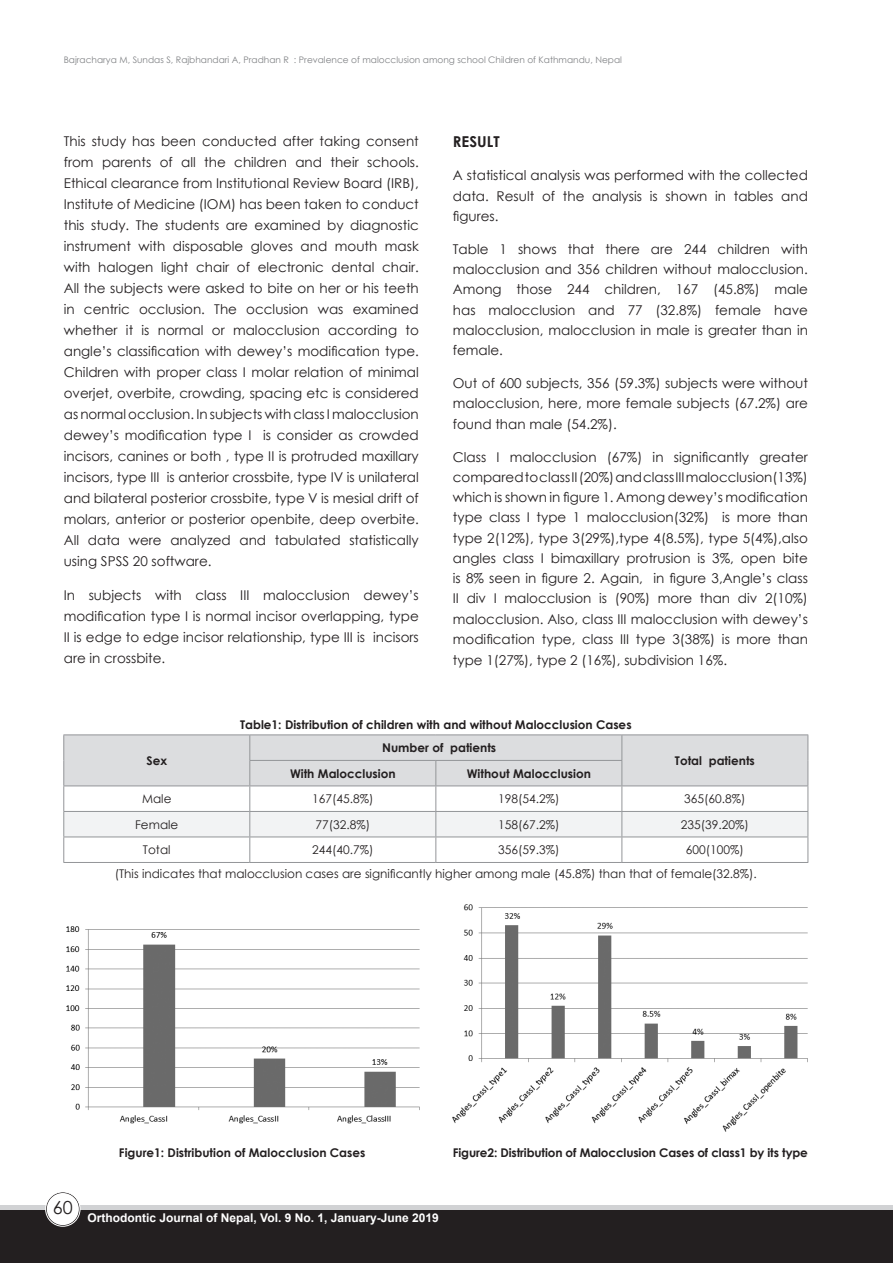
<style>
.page{position:relative;width:893px;height:1263px;background:#fff}
.page>*{position:absolute;margin:0;border:0;box-sizing:border-box;transform-origin:0 0}
.t1{font:18px "Century Gothic";color:#231f20}
.t2{font:700 15px "Century Gothic";color:#231f20}
.t3{font:13.5px/21px "Century Gothic";color:#231f20;text-align:justify}
.t4{font:700 12px "Century Gothic";color:#231f20}
.t5{font:12px "Century Gothic";color:#231f20}
.t6{font:700 12px "Arial";color:#fff}
.t7{font:9px "Century Gothic";color:#808285}
</style>
<div class="page">
<div style="left:0;top:1205px;width:893px;height:58px;background:linear-gradient(to right,#d1d2d4,#d1d2d4)"></div>
<div style="left:0;top:1211px;width:893px;height:52px;background:#231f20"></div>
<div style="left:46px;top:1192px;width:33px;height:33px;background:#fff;border-radius:50%"></div>
<div style="left:46px;top:1192px;width:34px;height:34px;border:1px solid #231f20;border-radius:50%"></div>
<div style="left:45px;top:1191px;width:35px;height:36px;border:1px solid #fff;border-radius:50%"></div>
<hr style="left:63px;top:734px;width:187px;height:1px;background:#939598">
<hr style="left:250px;top:734px;width:186px;height:1px;background:#939598">
<hr style="left:436px;top:734px;width:186px;height:1px;background:#939598">
<hr style="left:622px;top:734px;width:186px;height:1px;background:#939598">
<svg style="left:63px;top:735px;width:745px;height:127px"></svg>
<hr style="left:63px;top:862px;width:187px;height:1px;background:#939598">
<hr style="left:250px;top:862px;width:186px;height:1px;background:#939598">
<hr style="left:436px;top:862px;width:186px;height:1px;background:#939598">
<hr style="left:622px;top:862px;width:186px;height:1px;background:#939598">
<img style="left:66px;top:926px;width:354px;height:198px">
<img style="left:452px;top:904px;width:356px;height:228px">
<p class="t7" style="left:64px;top:54px;width:560px">Bajracharya M, Sundas S, Rajbhandari A, Pradhan R : Prevalence of malocclusion among school Children of Kathmandu, Nepal</p>
<p class="t3" style="left:64px;top:131px;width:357px">This study has been conducted after taking consent from parents of all the children and their schools.<br>Ethical clearance from Institutional Review Board (IRB), Institute of Medicine (IOM) has been taken to conduct this study. The students are examined by diagnostic instrument with disposable gloves and mouth mask with halogen light chair of electronic dental chair.<br>All the subjects were asked to bite on her or his teeth in centric occlusion. The occlusion was examined whether it is normal or malocclusion according to angle’s classification with dewey’s modification type.<br>Children with proper class I molar relation of minimal overjet, overbite, crowding, spacing etc is considered as normal occlusion. In subjects with class I malocclusion dewey’s modification type I is consider as crowded incisors, canines or both , type II is protruded maxillary incisors, type III is anterior crossbite, type IV is unilateral and bilateral posterior crossbite, type V is mesial drift of molars, anterior or posterior openbite, deep overbite.<br>All data were analyzed and tabulated statistically using SPSS 20 software.</p>
<p class="t3" style="left:64px;top:584px;width:357px">In subjects with class III malocclusion dewey’s modification type I is normal incisor overlapping, type II is edge to edge incisor relationship, type III is incisors are in crossbite.</p>
<p class="t2" style="left:453px;top:130px;width:48px">RESULT</p>
<p class="t3" style="left:453px;top:165px;width:357px;line-height:20.2px">A statistical analysis was performed with the collected data. Result of the analysis is shown in tables and figures.</p>
<p class="t3" style="left:453px;top:239px;width:357px;line-height:20.2px">Table 1 shows that there are 244 children with malocclusion and 356 children without malocclusion.<br>Among those 244 children, 167 (45.8%) male has malocclusion and 77 (32.8%) female have malocclusion, malocclusion in male is greater than in female.</p>
<p class="t3" style="left:453px;top:373px;width:357px;line-height:20.2px">Out of 600 subjects, 356 (59.3%) subjects were without malocclusion, here, more female subjects (67.2%) are found than male (54.2%).</p>
<p class="t3" style="left:453px;top:446px;width:357px;line-height:20.2px">Class I malocclusion (67%) in significantly greater compared to class II (20%) and class III malocclusion(13%) which is shown in figure 1. Among dewey’s modification type class I type 1 malocclusion(32%) is more than type 2(12%), type 3(29%),type 4(8.5%), type 5(4%),also angles class I bimaxillary protrusion is 3%, open bite is 8% seen in figure 2. Again, in figure 3,Angle’s class II div I malocclusion is (90%) more than div 2(10%) malocclusion. Also, class III malocclusion with dewey’s modification type, class III type 3(38%) is more than type 1(27%), type 2 (16%), subdivision 16%.</p>
<p class="t4" style="left:146px;top:751px;width:22px">Sex</p>
<p class="t4" style="left:240px;top:715px;width:393px">Table1: Distribution of children with and without Malocclusion Cases</p>
<p class="t4" style="left:382px;top:739px;width:116px">Number of patients</p>
<p class="t4" style="left:290px;top:764px;width:107px">With Malocclusion</p>
<p class="t4" style="left:467px;top:764px;width:126px">Without Malocclusion</p>
<p class="t4" style="left:675px;top:751px;width:81px">Total patients</p>
<p class="t5" style="left:142px;top:790px;width:31px">Male</p>
<p class="t5" style="left:312px;top:790px;width:63px">167(45.8%)</p>
<p class="t5" style="left:498px;top:790px;width:63px">198(54.2%)</p>
<p class="t5" style="left:684px;top:790px;width:63px">365(60.8%)</p>
<p class="t5" style="left:135px;top:816px;width:45px">Female</p>
<p class="t5" style="left:315px;top:816px;width:56px">77(32.8%)</p>
<p class="t5" style="left:498px;top:816px;width:63px">158(67.2%)</p>
<p class="t5" style="left:681px;top:816px;width:70px">235(39.20%)</p>
<p class="t5" style="left:143px;top:841px;width:29px">Total</p>
<p class="t5" style="left:312px;top:841px;width:63px">244(40.7%)</p>
<p class="t5" style="left:498px;top:841px;width:63px">356(59.3%)</p>
<p class="t5" style="left:686px;top:841px;width:60px">600(100%)</p>
<p class="t5" style="left:115px;top:865px;width:644px">(This indicates that malocclusion cases are significantly higher among male (45.8%) than that of female(32.8%).</p>
<p class="t4" style="left:119px;top:1143px;width:248px">Figure1: Distribution of Malocclusion Cases</p>
<p class="t4" style="left:453px;top:1143px;width:357px">Figure2: Distribution of Malocclusion Cases of class1 by its type</p>
<h1 class="t1" style="left:53px;top:1195px;width:21px">60</h1>
<p class="t6" style="left:88px;top:1209px;width:353px">Orthodontic Journal of Nepal, Vol. 9 No. 1, January-June 2019</p>
</div>
